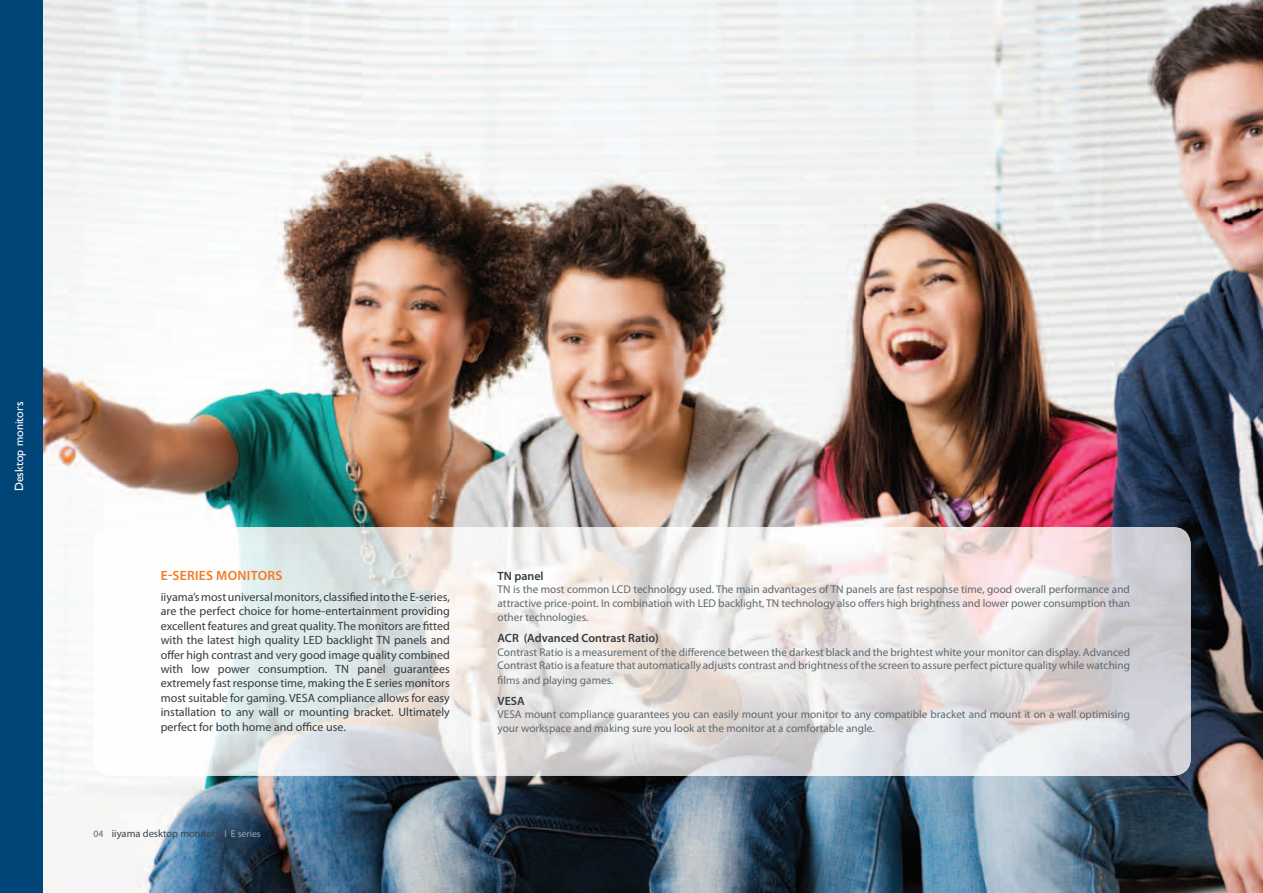
<style>
.page{position:relative;width:1263px;height:893px;background:#fff}
.page>*{position:absolute;margin:0;border:0;box-sizing:border-box;transform-origin:0 0}
.t1{font:600 13.5px "Myriad Pro";letter-spacing:.02em;color:#f4792a}
.t2{font:12px/14.4px "Myriad Pro";color:#353b40;text-align:justify}
.t3{font:600 12px "Myriad Pro";color:#353b40}
.t4{font:12px "Gill Sans";color:#fff}
.t5{font:11.25px/14px "Myriad Pro";color:#5f696f;text-align:justify}
.t6{font:10.5px "Myriad Pro";color:#38454d}
.s1{font-size:9.75px;color:#5f696f}
.s2{font-size:9.75px;color:#9da5ab}
</style>
<div class="page">
<img style="left:43px;top:0;width:1220px;height:893px">
<img style="left:94px;top:527px;width:1097px;height:249px">
<div style="left:0;top:0;width:43px;height:893px;background:#004577"></div>
<p class="t4" style="left:12px;top:491px;width:91px;rotate:-90deg">Desktop monitors</p>
<p class="t1" style="left:161px;top:567px;width:123px">E-SERIES MONITORS</p>
<p class="t2" style="left:161px;top:589px;width:291px">iiyama’s most universal monitors, classified into the E-series, are the perfect choice for home-entertainment providing excellent features and great quality. The monitors are fitted with the latest high quality LED backlight Tn panels and offer high contrast and very good image quality combined with low power consumption. Tn panel guarantees extremely fast response time, making the E series monitors most suitable for gaming. VESA compliance allows for easy installation to any wall or mounting bracket. Ultimately perfect for both home and office use.</p>
<p class="t6" style="left:94px;top:827px;width:169px"><span class="s1">04</span> iiyama desktop monitors <span class="s2">i E series</span></p>
<p class="t3" style="left:498px;top:568px;width:48px">TN panel</p>
<p class="t5" style="left:498px;top:582px;width:634px">Tn is the most common LCD technology used. The main advantages of Tn panels are fast response time, good overall performance and attractive price-point. in combination with LED backlight, Tn technology also offers high brightness and lower power consumption than other technologies.</p>
<p class="t3" style="left:498px;top:631px;width:163px">aCR (advanced Contrast Ratio)</p>
<p class="t5" style="left:498px;top:645px;width:634px">Contrast ratio is a measurement of the difference between the darkest black and the brightest white your monitor can display. Advanced Contrast ratio is a feature that automatically adjusts contrast and brightness of the screen to assure perfect picture quality while watching films and playing games.</p>
<p class="t3" style="left:498px;top:693px;width:29px">VESa</p>
<p class="t5" style="left:498px;top:707px;width:634px;line-height:13.5px">VESA mount compliance guarantees you can easily mount your monitor to any compatible bracket and mount it on a wall optimising your workspace and making sure you look at the monitor at a comfortable angle.</p>
</div>
